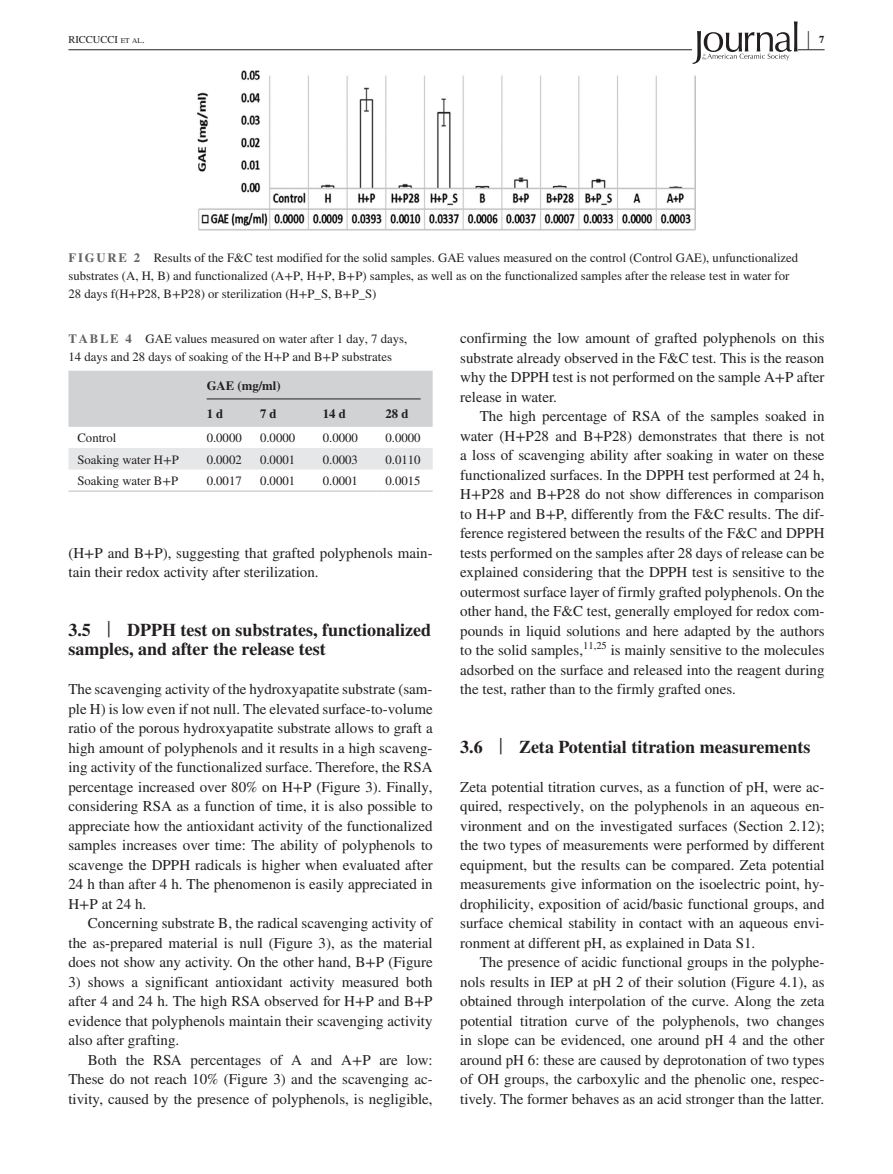
<style>
.page{position:relative;width:893px;height:1174px;background:#fff}
.page>*{position:absolute;margin:0;border:0;box-sizing:border-box;transform-origin:0 0}
.t1{font:700 25.95px "STIX";color:#231f20;scale:.36 1}
.t2{font:700 18px/19.5px "STIX";color:#231f20}
.t3{font:15px/19.5px "STIX";color:#231f20;text-align:justify}
.t4{font:12.75px/18px "STIX";color:#231f20}
.t5{font:700 12.75px/28px "STIX";color:#231f20}
.t6{font:10.5px "STIX";color:#231f20}
.t7{font:700 10.5px "STIX";color:#231f20}
.s1{font-size:7.35px}
.s2{font-weight:700;color:#636366}
.s3{font-weight:400;font-size:23.7px}
</style>
<div class="page">
<hr style="left:68px;top:49px;width:756px;height:1px;background:#231f20">
<svg style="left:692px;top:21px;width:105px;height:43px"></svg>
<img style="left:198px;top:70px;width:497px;height:160px">
<div style="left:68px;top:371px;width:365px;height:56px;background:#d1d2d4"></div>
<div style="left:68px;top:448px;width:365px;height:21px;background:#e6e7e9"></div>
<hr style="left:68px;top:490px;width:130px;height:2px;background:#d1d2d4">
<hr style="left:198px;top:490px;width:53px;height:2px;background:#d1d2d4">
<hr style="left:251px;top:490px;width:63px;height:2px;background:#d1d2d4">
<hr style="left:314px;top:490px;width:63px;height:2px;background:#d1d2d4">
<hr style="left:377px;top:490px;width:56px;height:2px;background:#d1d2d4">
<hr style="left:207px;top:398px;width:214px;height:1px;background:#231f20">
<h1 class="t1" style="left:807px;top:25px;width:7px">|</h1>
<p class="t6" style="left:68px;top:32px;width:78px">RICCUCCI <span class="s1">et al</span>.</p>
<p class="t7" style="left:819px;top:33px;width:7px">7</p>
<p class="t4" style="left:68px;top:250px;width:731px"><span class="s2">FIGURE 2</span> Results of the F&amp;C test modified for the solid samples. GAE values measured on the control (Control GAE), unfunctionalized substrates (A, H, B) and functionalized (A+P, H+P, B+P) samples, as well as on the functionalized samples after the release test in water for<br>28 days f(H+P28, B+P28) or sterilization (H+P_S, B+P_S)</p>
<p class="t4" style="left:68px;top:330px;width:340px"><span class="s2">TABLE 4</span> GAE values measured on water after 1 day, 7 days,<br>14 days and 28 days of soaking of the H+P and B+P substrates</p>
<p class="t5" style="left:207px;top:371px;width:76px">GAE (mg/ml)<br>1 d</p>
<p class="t3" style="left:460px;top:329px;width:366px">confirming the low amount of grafted polyphenols on this substrate already observed in the F&amp;C test. This is the reason why the DPPH test is not performed on the sample A+P after release in water.</p>
<p class="t3" style="left:460px;top:407px;width:366px;text-indent:20px">The high percentage of RSA of the samples soaked in water (H+P28 and B+P28) demonstrates that there is not a loss of scavenging ability after soaking in water on these functionalized surfaces. In the DPPH test performed at 24 h, H+P28 and B+P28 do not show differences in comparison to H+P and B+P, differently from the F&amp;C results. The dif&shy;ference registered between the results of the F&amp;C and DPPH tests performed on the samples after 28 days of release can be explained considering that the DPPH test is sensitive to the outermost surface layer of firmly grafted polyphenols. On the other hand, the F&amp;C test, generally employed for redox com&shy;pounds in liquid solutions and here adapted by the authors to the solid samples,<sup>11,25</sup> is mainly sensitive to the molecules adsorbed on the surface and released into the reagent during the test, rather than to the firmly grafted ones.</p>
<p class="t5" style="left:260px;top:399px;width:18px">7 d</p>
<p class="t5" style="left:323px;top:399px;width:25px">14 d</p>
<p class="t5" style="left:386px;top:399px;width:25px">28 d</p>
<p class="t4" style="left:77px;top:429px;width:40px">Control</p>
<p class="t4" style="left:207px;top:429px;width:37px">0.0000</p>
<p class="t4" style="left:260px;top:429px;width:37px">0.0000</p>
<p class="t4" style="left:323px;top:429px;width:37px">0.0000</p>
<p class="t4" style="left:386px;top:429px;width:37px">0.0000</p>
<p class="t4" style="left:77px;top:451px;width:103px">Soaking water H+P</p>
<p class="t4" style="left:207px;top:451px;width:37px">0.0002</p>
<p class="t4" style="left:260px;top:451px;width:37px">0.0001</p>
<p class="t4" style="left:323px;top:451px;width:37px">0.0003</p>
<p class="t4" style="left:386px;top:451px;width:37px">0.0110</p>
<p class="t4" style="left:77px;top:473px;width:102px">Soaking water B+P</p>
<p class="t4" style="left:207px;top:473px;width:37px">0.0017</p>
<p class="t4" style="left:260px;top:473px;width:37px">0.0001</p>
<p class="t4" style="left:323px;top:473px;width:37px">0.0001</p>
<p class="t4" style="left:386px;top:473px;width:37px">0.0015</p>
<p class="t3" style="left:68px;top:544px;width:366px">(H+P and B+P), suggesting that grafted polyphenols main&shy;tain their redox activity after sterilization.</p>
<p class="t2" style="left:68px;top:620px;width:364px">3.5 <span class="s3">|</span> DPPH test on substrates, functionalized samples, and after the release test</p>
<p class="t3" style="left:68px;top:680px;width:366px">The scavenging activity of the hydroxyapatite substrate (sam&shy;ple H) is low even if not null. The elevated surface-to-volume ratio of the porous hydroxyapatite substrate allows to graft a high amount of polyphenols and it results in a high scaveng&shy;ing activity of the functionalized surface. Therefore, the RSA percentage increased over 80% on H+P (Figure 3). Finally, considering RSA as a function of time, it is also possible to appreciate how the antioxidant activity of the functionalized samples increases over time: The ability of polyphenols to scavenge the DPPH radicals is higher when evaluated after 24 h than after 4 h. The phenomenon is easily appreciated in H+P at 24 h.</p>
<p class="t3" style="left:68px;top:914px;width:366px;text-indent:20px">Concerning substrate B, the radical scavenging activity of the as-prepared material is null (Figure 3), as the material does not show any activity. On the other hand, B+P (Figure</p>
<p class="t3" style="left:68px;top:973px;width:366px">3) shows a significant antioxidant activity measured both after 4 and 24 h. The high RSA observed for H+P and B+P evidence that polyphenols maintain their scavenging activity also after grafting.</p>
<p class="t3" style="left:68px;top:1051px;width:366px;text-indent:20px">Both the RSA percentages of A and A+P are low:<br>These do not reach 10% (Figure 3) and the scavenging ac&shy;tivity, caused by the presence of polyphenols, is negligible,</p>
<p class="t2" style="left:460px;top:737px;width:352px">3.6 <span class="s3">|</span> Zeta Potential titration measurements</p>
<p class="t3" style="left:460px;top:778px;width:366px">Zeta potential titration curves, as a function of pH, were ac&shy;quired, respectively, on the polyphenols in an aqueous en&shy;vironment and on the investigated surfaces (Section 2.12); the two types of measurements were performed by different equipment, but the results can be compared. Zeta potential measurements give information on the isoelectric point, hy&shy;drophilicity, exposition of acid/basic functional groups, and surface chemical stability in contact with an aqueous envi&shy;ronment at different pH, as explained in Data S1.</p>
<p class="t3" style="left:460px;top:953px;width:366px;text-indent:20px">The presence of acidic functional groups in the polyphe&shy;nols results in IEP at pH 2 of their solution (Figure 4.1), as obtained through interpolation of the curve. Along the zeta potential titration curve of the polyphenols, two changes in slope can be evidenced, one around pH 4 and the other around pH 6: these are caused by deprotonation of two types of OH groups, the carboxylic and the phenolic one, respec&shy;tively. The former behaves as an acid stronger than the latter.</p>
</div>
